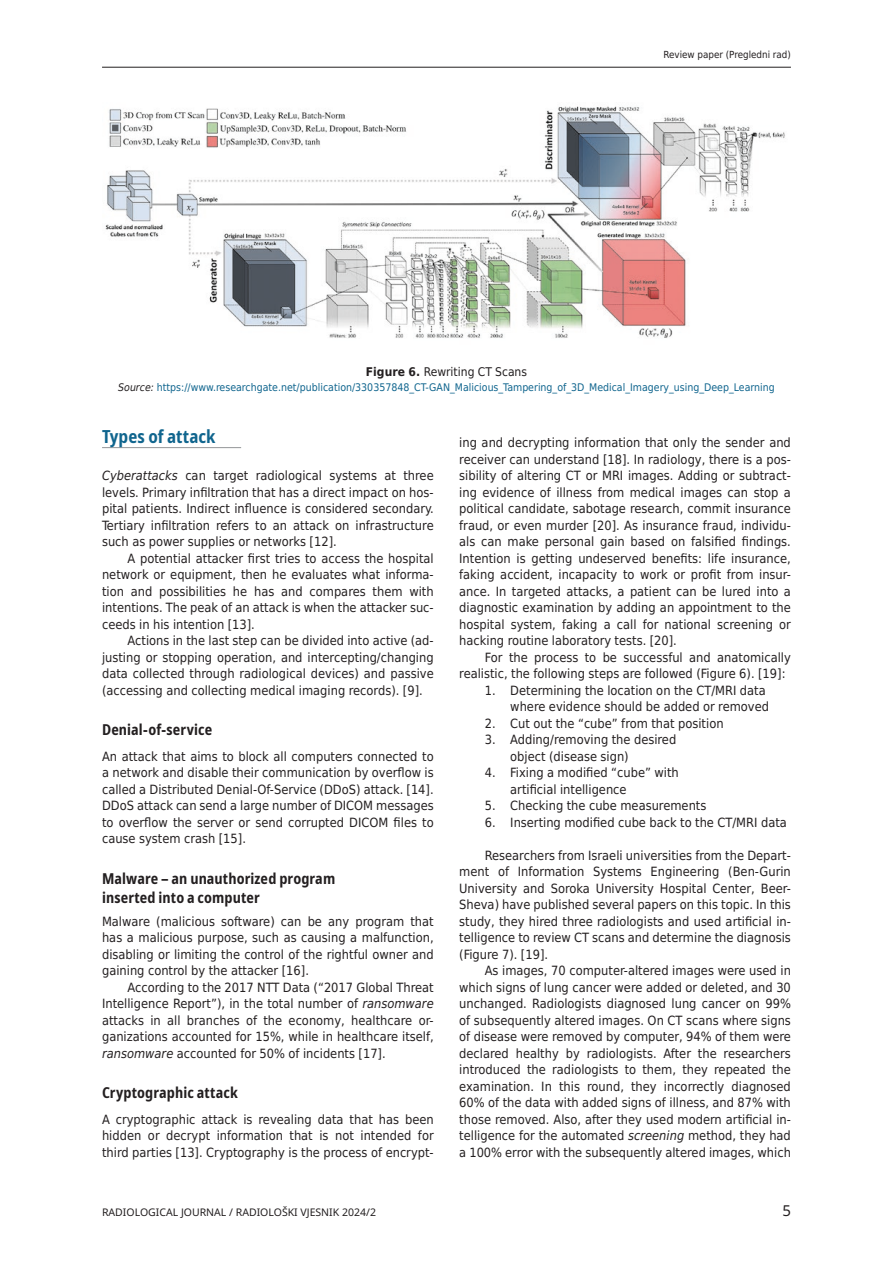
<style>
.page{position:relative;width:893px;height:1263px;background:#fff}
.page>*{position:absolute;margin:0;border:0;box-sizing:border-box;transform-origin:0 0}
.t1{font:700 condensed 18px "Noto Sans";letter-spacing:.005em;color:#10658e}
.t2{font:700 condensed 15px/19.5px "Noto Sans";letter-spacing:.01em;color:#231f20}
.t3{font:15px "Noto Sans";color:#231f20}
.t4{font:12.75px/16.5px "DejaVu Sans Condensed";color:#231f20;text-align:justify}
.t5{font:12px "DejaVu Sans Condensed";color:#231f20}
.t6{font:10.5px "DejaVu Sans Condensed";color:#10658e}
.t7{font:10.5px "Noto Sans";color:#231f20}
.t8{font:9.75px "DejaVu Sans Condensed";color:#231f20}
.s1{font-weight:700}
.s2{font-style:italic;color:#231f20}
.s3{font-style:italic}
</style>
<div class="page">
<hr style="left:102px;top:447px;width:139px;height:1px;background:#939598">
<img style="left:105px;top:106px;width:680px;height:232px">
<hr style="left:102px;top:67px;width:689px;height:1px;background:#231f20">
<p class="t8" style="left:663px;top:46px;width:129px">Review paper (Pregledni rad)</p>
<p class="t5" style="left:366px;top:361px;width:163px"><span class="s1">Figure 6.</span> Rewriting CT Scans</p>
<p class="t6" style="left:118px;top:378px;width:658px"><span class="s2">Source:</span> https://www.researchgate.net/publication/330357848_CT-GAN_Malicious_Tampering_of_3D_Medical_Imagery_using_Deep_Learning</p>
<h1 class="t1" style="left:102px;top:423px;width:115px">Types of attack</h1>
<p class="t4" style="left:102px;top:467px;width:333px"><span class="s3">Cyberattacks</span> can target radiological systems at three levels. Primary infiltration that has a direct impact on hos&shy;pital patients. Indirect influence is considered secondary.<br>Tertiary infiltration refers to an attack on infrastructure such as power supplies or networks [12].</p>
<p class="t4" style="left:102px;top:549px;width:333px;text-indent:26px">A potential attacker first tries to access the hospital network or equipment, then he evaluates what informa&shy;tion and possibilities he has and compares them with intentions. The peak of an attack is when the attacker suc&shy;ceeds in his intention [13].</p>
<p class="t4" style="left:102px;top:632px;width:333px;text-indent:26px">Actions in the last step can be divided into active (ad&shy;justing or stopping operation, and intercepting/changing data collected through radiological devices) and passive (accessing and collecting medical imaging records). [9].</p>
<p class="t2" style="left:102px;top:720px;width:112px">Denial-of-service</p>
<p class="t4" style="left:102px;top:747px;width:333px">An attack that aims to block all computers connected to a network and disable their communication by overflow is called a Distributed Denial-Of-Service (DDoS) attack. [14].<br>DDoS attack can send a large number of DICOM messages to overflow the server or send corrupted DICOM files to cause system crash [15].</p>
<p class="t2" style="left:102px;top:869px;width:235px">Malware – an unauthorized program inserted into a computer</p>
<p class="t4" style="left:102px;top:912px;width:333px">Malware (malicious software) can be any program that has a malicious purpose, such as causing a malfunction, disabling or limiting the control of the rightful owner and gaining control by the attacker [16].</p>
<p class="t4" style="left:102px;top:978px;width:333px;text-indent:26px">According to the 2017 NTT Data (“2017 Global Threat Intelligence Report”), in the total number of <span class="s3">ransomware </span>attacks in all branches of the economy, healthcare or&shy;ganizations accounted for 15%, while in healthcare itself, <span class="s3">ransomware</span> accounted for 50% of incidents [17].</p>
<p class="t2" style="left:102px;top:1083px;width:137px">Cryptographic attack</p>
<p class="t4" style="left:102px;top:1110px;width:333px">A cryptographic attack is revealing data that has been hidden or decrypt information that is not intended for third parties [13]. Cryptography is the process of encrypt-</p>
<p class="t4" style="left:459px;top:434px;width:333px">ing and decrypting information that only the sender and receiver can understand [18]. In radiology, there is a pos&shy;sibility of altering CT or MRI images. Adding or subtract&shy;ing evidence of illness from medical images can stop a political candidate, sabotage research, commit insurance fraud, or even murder [20]. As insurance fraud, individu&shy;als can make personal gain based on falsified findings.<br>Intention is getting undeserved benefits: life insurance, faking accident, incapacity to work or profit from insur&shy;ance. In targeted attacks, a patient can be lured into a diagnostic examination by adding an appointment to the hospital system, faking a call for national screening or hacking routine laboratory tests. [20].</p>
<p class="t4" style="left:459px;top:648px;width:333px;text-indent:26px">For the process to be successful and anatomically realistic, the following steps are followed (Figure 6). [19]:</p>
<p class="t4" style="left:485px;top:681px;width:286px;text-align:right">1. Determining the location on the CT/MRI data where evidence should be added or removed</p>
<p class="t4" style="left:485px;top:714px;width:240px">2. Cut out the “cube” from that position</p>
<p class="t4" style="left:510px;top:731px;width:168px;text-indent:-26px">3. Adding/removing the desired object (disease sign)</p>
<p class="t4" style="left:510px;top:764px;width:170px;text-indent:-26px">4. Fixing a modified “cube” with artificial intelligence</p>
<p class="t4" style="left:485px;top:797px;width:223px">5. Checking the cube measurements</p>
<p class="t4" style="left:485px;top:813px;width:304px">6. Inserting modified cube back to the CT/MRI data</p>
<p class="t4" style="left:459px;top:846px;width:333px;text-indent:26px">Researchers from Israeli universities from the Depart&shy;ment of Information Systems Engineering (Ben-Gurin University and Soroka University Hospital Center, Beer-Sheva) have published several papers on this topic. In this study, they hired three radiologists and used artificial in&shy;telligence to review CT scans and determine the diagnosis (Figure 7). [19].</p>
<p class="t4" style="left:459px;top:962px;width:333px;text-indent:26px">As images, 70 computer-altered images were used in which signs of lung cancer were added or deleted, and 30 unchanged. Radiologists diagnosed lung cancer on 99% of subsequently altered images. On CT scans where signs of disease were removed by computer, 94% of them were declared healthy by radiologists. After the researchers introduced the radiologists to them, they repeated the examination. In this round, they incorrectly diagnosed 60% of the data with added signs of illness, and 87% with those removed. Also, after they used modern artificial in&shy;telligence for the automated <span class="s3">screening</span> method, they had a 100% error with the subsequently altered images, which</p>
<p class="t7" style="left:102px;top:1206px;width:53px">RADIOLOGICAL</p>
<p class="t7" style="left:181px;top:1206px;width:19px">JOURNAL</p>
<p class="t7" style="left:229px;top:1206px;width:78px">/ RADIOLOŠKI VJESNI</p>
<p class="t7" style="left:333px;top:1206px;width:45px">K 2024/2</p>
<p class="t3" style="left:782px;top:1201px;width:10px">5</p>
</div>
